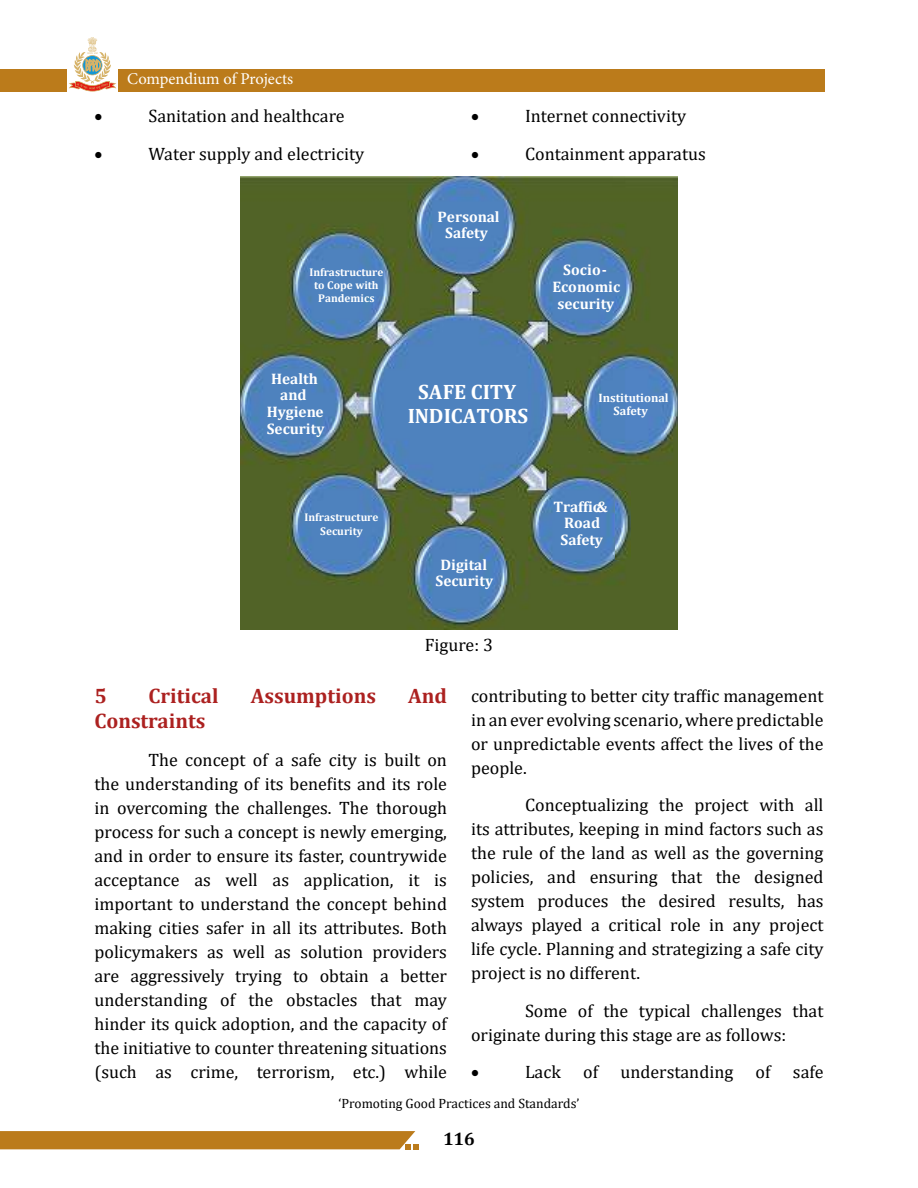
<style>
.page{position:relative;width:918px;height:1188px;background:#fff}
.page>*{position:absolute;margin:0;border:0;box-sizing:border-box;transform-origin:0 0}
.t1{font:700 21px "Cambria";color:#ac2120}
.t2{font:700 20.85px/23.2px "Cambria";letter-spacing:-.005em;color:#fff;text-align:center}
.t3{font:18px/24px "Cambria";color:#000;text-align:justify}
.t4{font:700 18px "Cambria";color:#000}
.t5{font:17.25px "Symbol";color:#000}
.t6{font:16.5px "Minion Pro";color:#fff}
.t7{font:700 15.3px/16.6px "Cambria";color:#fff;text-align:center}
.t8{font:13.5px "Cambria";color:#000}
.t9{font:700 12.15px/13.6px "Cambria";color:#fff;text-align:center}
.t10{font:700 11.25px/12.3px "Cambria";color:#fff;text-align:center}
</style>
<div class="page">
<div style="left:0;top:69px;width:825px;height:23px;background:#bb7b1b"></div>
<svg style="left:0;top:1131px;width:419px;height:19px;background:#be8227"></svg>
<div style="left:68px;top:36px;width:50px;height:57px;background:#fff"></div>
<svg style="left:69px;top:37px;width:47px;height:55px"></svg>
<img style="left:240px;top:177px;width:438px;height:452px">
<img style="left:616px;top:492px;width:14px;height:67px">
<p class="t6" style="left:127px;top:68px;width:168px">Compendium of Projects</p>
<p class="t5" style="left:94px;top:105px;width:9px">•</p>
<p class="t3" style="left:148px;top:104px;width:198px">Sanitation and healthcare</p>
<p class="t5" style="left:94px;top:142px;width:9px">•</p>
<p class="t3" style="left:148px;top:141px;width:217px">Water supply and electricity</p>
<p class="t10" style="left:309px;top:266px;width:75px">Infrastructure to Cope with</p>
<p class="t10" style="left:318px;top:292px;width:58px">Pandemics</p>
<p class="t5" style="left:471px;top:105px;width:9px">•</p>
<p class="t3" style="left:525px;top:104px;width:163px">Internet connectivity</p>
<p class="t5" style="left:471px;top:142px;width:9px">•</p>
<p class="t3" style="left:525px;top:141px;width:182px">Containment apparatus</p>
<p class="t7" style="left:438px;top:207px;width:63px">Personal<br>Safety</p>
<p class="t7" style="left:552px;top:261px;width:69px">Socio-<br>Economic security</p>
<p class="t7" style="left:267px;top:370px;width:59px">Health and<br>Hygiene<br>Security</p>
<p class="t2" style="left:408px;top:380px;width:122px">SAFE CITY<br>INDICATORS</p>
<p class="t9" style="left:598px;top:390px;width:72px">Institutional<br>Safety</p>
<p class="t10" style="left:305px;top:510px;width:75px;line-height:13.5px">Infrastructure<br>Security</p>
<p class="t7" style="left:435px;top:555px;width:59px">Digital<br>Security</p>
<p class="t3" style="left:425px;top:632px;width:70px">Figure: 3</p>
<p class="t7" style="left:553px;top:498px;width:56px">Traffic&amp;<br>Road<br>Safety</p>
<p class="t1" style="left:94px;top:681px;width:14px">5</p>
<p class="t1" style="left:148px;top:681px;width:72px">Critical</p>
<p class="t1" style="left:251px;top:681px;width:127px">Assumptions</p>
<p class="t1" style="left:408px;top:681px;width:40px">And</p>
<p class="t1" style="left:94px;top:706px;width:112px">Constraints</p>
<p class="t3" style="left:94px;top:747px;width:354px;text-indent:54px">The concept of a safe city is built on the understanding of its benefits and its role in overcoming the challenges. The thorough process for such a concept is newly emerging, and in order to ensure its faster, countrywide acceptance as well as application, it is important to understand the concept behind making cities safer in all its attributes. Both policymakers as well as solution providers are aggressively trying to obtain a better understanding of the obstacles that may hinder its quick adoption, and the capacity of the initiative to counter threatening situations (such as crime, terrorism, etc.) while</p>
<p class="t3" style="left:471px;top:683px;width:354px">contributing to better city traffic management in an ever evolving scenario, where predictable or unpredictable events affect the lives of the people.</p>
<p class="t3" style="left:471px;top:793px;width:354px;text-indent:54px">Conceptualizing the project with all its attributes, keeping in mind factors such as the rule of the land as well as the governing policies, and ensuring that the designed system produces the desired results, has always played a critical role in any project life cycle. Planning and strategizing a safe city project is no different.</p>
<p class="t3" style="left:471px;top:998px;width:354px;text-indent:54px">Some of the typical challenges that originate during this stage are as follows:</p>
<p class="t5" style="left:471px;top:1061px;width:9px">•</p>
<p class="t3" style="left:525px;top:1060px;width:300px">Lack of understanding of safe</p>
<p class="t8" style="left:338px;top:1095px;width:243px">‘Promoting Good Practices and Standards’</p>
<p class="t4" style="left:443px;top:1126px;width:33px">116</p>
</div>
